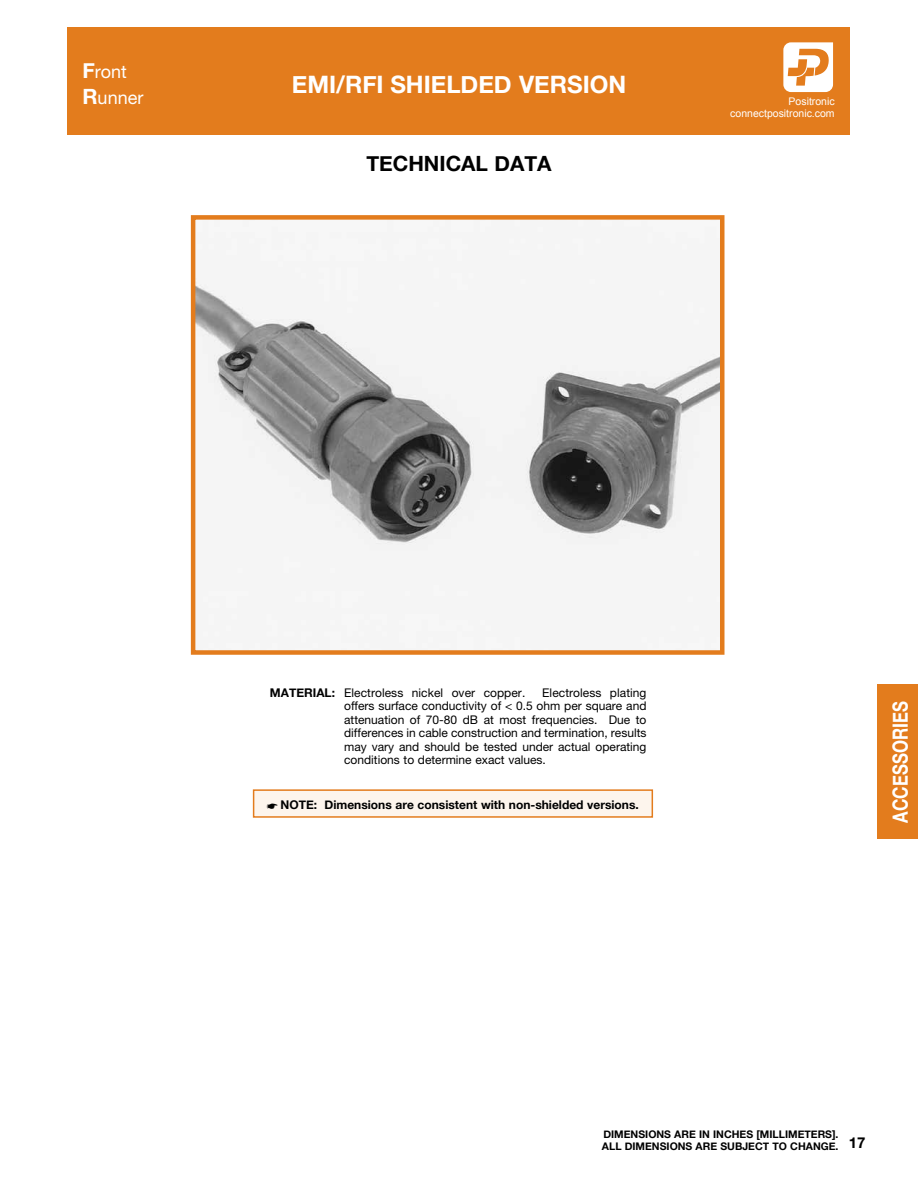
<style>
.page{position:relative;width:918px;height:1188px;background:#fff}
.page>*{position:absolute;margin:0;border:0;box-sizing:border-box;transform-origin:0 0}
.t1{font:700 24px "Helvetica Neue";color:#fff}
.t2{font:700 21px "Helvetica Neue";color:#000}
.t3{font:700 21px "Helvetica Neue";color:#fff;scale:.8 1}
.t4{font:18px/25.5px "Helvetica Neue LT Std";color:#fff}
.t5{font:700 15px "Helvetica Neue";color:#000}
.t6{font:12px/13.5px "Helvetica Neue LT Std";color:#000;text-align:justify}
.t7{font:700 12px "Helvetica Neue";color:#000}
.t8{font:700 10.5px/12px "Helvetica Neue";color:#000}
.t9{font:10.5px/12px "Arial";color:#fff;text-align:right}
.s1{font-family:"Helvetica Neue";font-weight:700;font-size:21px}
.s2{font-family:"Helvetica Neue";font-weight:700}
</style>
<div class="page">
<div style="left:68px;top:27px;width:782px;height:108px;background:#e37c1d"></div>
<div style="left:878px;top:685px;width:40px;height:154px;background:#e37c1d"></div>
<svg style="left:783px;top:42px;width:50px;height:50px"></svg>
<img style="left:196px;top:278px;width:523px;height:273px">
<div style="left:191px;top:215px;width:533px;height:440px;border:4px solid #e37c1d"></div>
<div style="left:254px;top:790px;width:398px;height:27px;background:#fdf5ed"></div>
<div style="left:253px;top:789px;width:400px;height:29px;border:2px solid #e37c1d"></div>
<h3 class="t4" style="left:82px;top:59px;width:62px"><span class="s1">F</span>ront<br><span class="s1">R</span>unner</h3>
<h1 class="t1" style="left:292px;top:65px;width:336px">EMI/RFI SHIELDED VERSION</h1>
<h2 class="t2" style="left:366px;top:147px;width:187px">TECHNICAL DATA</h2>
<p class="t9" style="left:730px;top:96px;width:106px">Positronic connectpositronic.com</p>
<p class="t6" style="left:270px;top:686px;width:257px"><span class="s2">MATERIAL:</span> Electroless nickel over copper.</p>
<p class="t6" style="left:344px;top:686px;width:304px;text-indent:198px">Electroless plating offers surface conductivity of &lt; 0.5 ohm per square and attenuation of 70-80 dB at most frequencies. Due to differences in cable construction and termination, results may vary and should be tested under actual operating conditions to determine exact values.</p>
<p class="t7" style="left:281px;top:796px;width:360px">NOTE: Dimensions are consistent with non-shielded versions.</p>
<h2 class="t3" style="left:884px;top:823px;width:153px;rotate:-90deg">ACCESSORIES</h2>
<p class="t8" style="left:602px;top:1129px;width:238px">DIMENSIONS ARE IN INCHES [MILLIMETERS].<br>ALL DIMENSIONS ARE SUBJECT TO CHANGE.</p>
<p class="t5" style="left:849px;top:1131px;width:18px">17</p>
</div>
